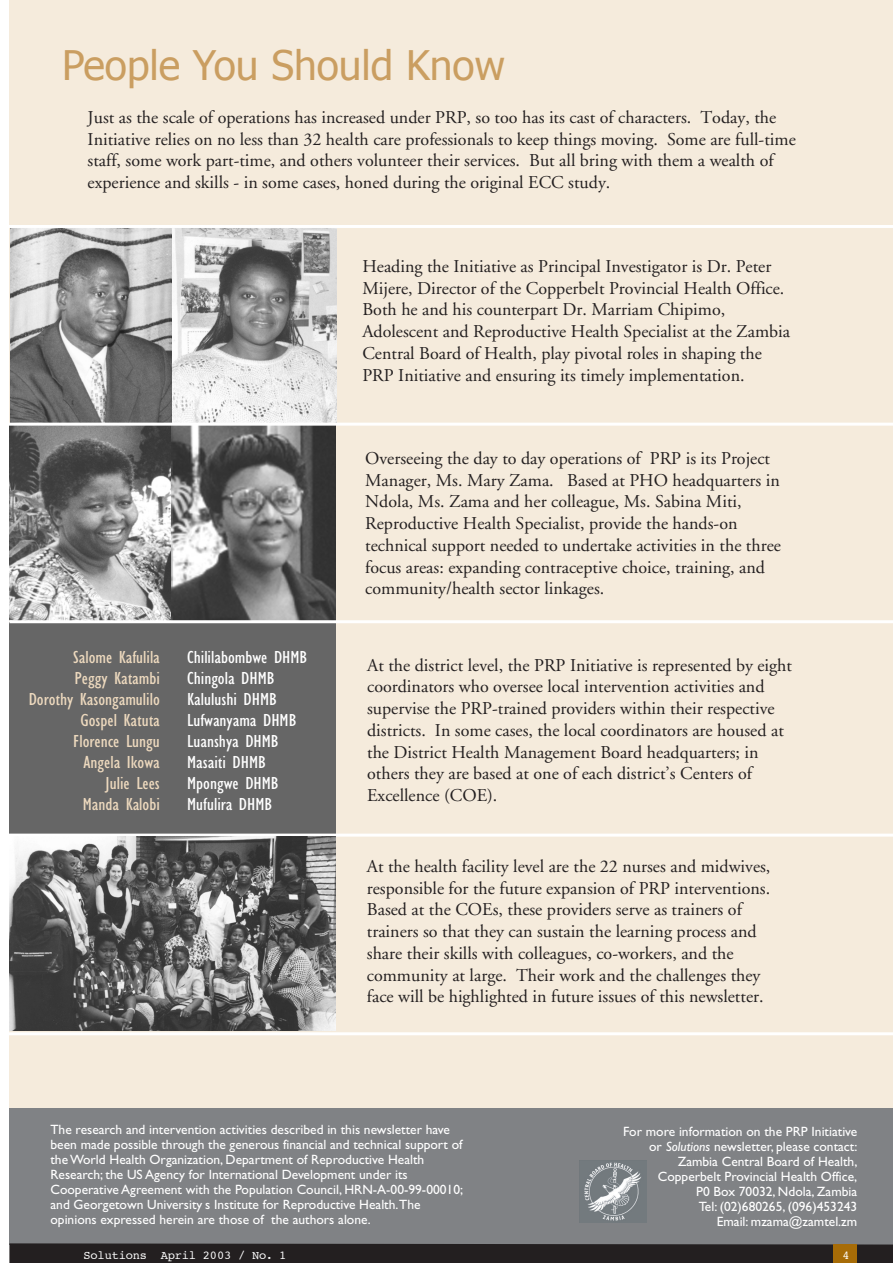
<style>
.page{position:relative;width:893px;height:1263px;background:#fff}
.page>*{position:absolute;margin:0;border:0;box-sizing:border-box;transform-origin:0 0}
.t1{font:40.65px "Tahoma";color:#ca9e61}
.t2{font:18px/21.8px "Adobe Garamond";color:#231f20}
.t3{font:condensed 18px/21px "Gill Sans";color:#edd9be;text-align:right;scale:1.1 1}
.t4{font:condensed 18px/21px "Gill Sans";color:#fff;scale:1.1 1}
.t5{font:13.5px/15px "Gill Sans";color:#fff}
.t6{font:12px "Courier";letter-spacing:-.015em;color:#fff}
.s1{font-style:italic}
</style>
<div class="page">
<div style="left:10px;top:0;width:883px;height:1200px;background:#f5ebdc"></div>
<div style="left:9px;top:622px;width:327px;height:213px;background:#666"></div>
<hr style="left:6px;top:834px;width:887px;height:3px;background:#fff">
<div style="left:10px;top:1108px;width:883px;height:136px;background:#808285"></div>
<svg style="left:9px;top:1243px;width:884px;height:20px;background:#272425"></svg>
<div style="left:833px;top:1244px;width:24px;height:19px;background:#a76c07"></div>
<img style="left:580px;top:1160px;width:66px;height:63px">
<img style="left:10px;top:228px;width:326px;height:195px">
<hr style="left:0;top:1032px;width:893px;height:3px;background:#fff">
<hr style="left:0;top:225px;width:893px;height:3px;background:#fff">
<img style="left:9px;top:426px;width:163px;height:194px">
<img style="left:172px;top:426px;width:164px;height:194px">
<hr style="left:9px;top:620px;width:884px;height:3px;background:#fff">
<hr style="left:9px;top:423px;width:884px;height:3px;background:#fff">
<img style="left:9px;top:836px;width:326px;height:195px">
<p class="t1" style="left:62px;top:40px;width:444px">People You Should Know</p>
<p class="t2" style="left:88px;top:107px;width:710px">Just as the scale of operations has increased under PRP, so too has its cast of characters. Today, the Initiative relies on no less than 32 health care professionals to keep things moving. Some are full-time staff, some work part-time, and others volunteer their services. But all bring with them a wealth of experience and skills - in some cases, honed during the original ECC study.</p>
<p class="t2" style="left:362px;top:256px;width:429px">Heading the Initiative as Principal Investigator is Dr. Peter Mijere, Director of the Copperbelt Provincial Health Office.<br>Both he and his counterpart Dr. Marriam Chipimo, Adolescent and Reproductive Health Specialist at the Zambia Central Board of Health, play pivotal roles in shaping the PRP Initiative and ensuring its timely implementation.</p>
<p class="t3" style="left:29px;top:647px;width:121px">Salome Kafulila<br>Peggy Katambi<br>Dorothy Kasongamulilo<br>Gospel Katuta<br>Florence Lungu<br>Angela Ikowa<br>Julie Lees<br>Manda Kalobi</p>
<p class="t4" style="left:187px;top:647px;width:111px">Chililabombwe DHMB<br>Chingola DHMB<br>Kalulushi DHMB<br>Lufwanyama DHMB<br>Luanshya DHMB<br>Masaiti DHMB<br>Mpongwe DHMB<br>Mufulira DHMB</p>
<p class="t2" style="left:365px;top:448px;width:417px">Overseeing the day to day operations of PRP is its Project Manager, Ms. Mary Zama. Based at PHO headquarters in Ndola, Ms. Zama and her colleague, Ms. Sabina Miti, Reproductive Health Specialist, provide the hands-on technical support needed to undertake activities in the three focus areas: expanding contraceptive choice, training, and community/health sector linkages.</p>
<p class="t2" style="left:367px;top:654px;width:426px">At the district level, the PRP Initiative is represented by eight coordinators who oversee local intervention activities and supervise the PRP-trained providers within their respective districts. In some cases, the local coordinators are housed at the District Health Management Board headquarters; in others they are based at one of each district’s Centers of Excellence (COE).</p>
<p class="t2" style="left:367px;top:856px;width:405px">At the health facility level are the 22 nurses and midwives, responsible for the future expansion of PRP interventions.<br>Based at the COEs, these providers serve as trainers of trainers so that they can sustain the learning process and share their skills with colleagues, co-workers, and the community at large. Their work and the challenges they face will be highlighted in future issues of this newsletter.</p>
<p class="t5" style="left:50px;top:1122px;width:414px">The research and intervention activities described in this newsletter have been made possible through the generous financial and technical support of the World Health Organization, Department of Reproductive Health Research; the US Agency for International Development under its Cooperative Agreement with the Population Council, HRN-A-00-99-00010; and Georgetown University s Institute for Reproductive Health.The opinions expressed herein are those of the authors alone.</p>
<p class="t6" style="left:84px;top:1248px;width:204px">Solutions April 2003 / No. 1</p>
<p class="t6" style="left:843px;top:1248px;width:9px">4</p>
<p class="t5" style="left:623px;top:1123px;width:236px;text-align:right">For more information on the PRP Initiative or <span class="s1">Solutions</span> newsletter, please contact:<br>Zambia Central Board of Health, Copperbelt Provincial Health Office,<br>P0 Box 70032, Ndola, Zambia<br>Tel: (02)680265, (096)453243<br>Email: mzama@zamtel.zm</p>
</div>
